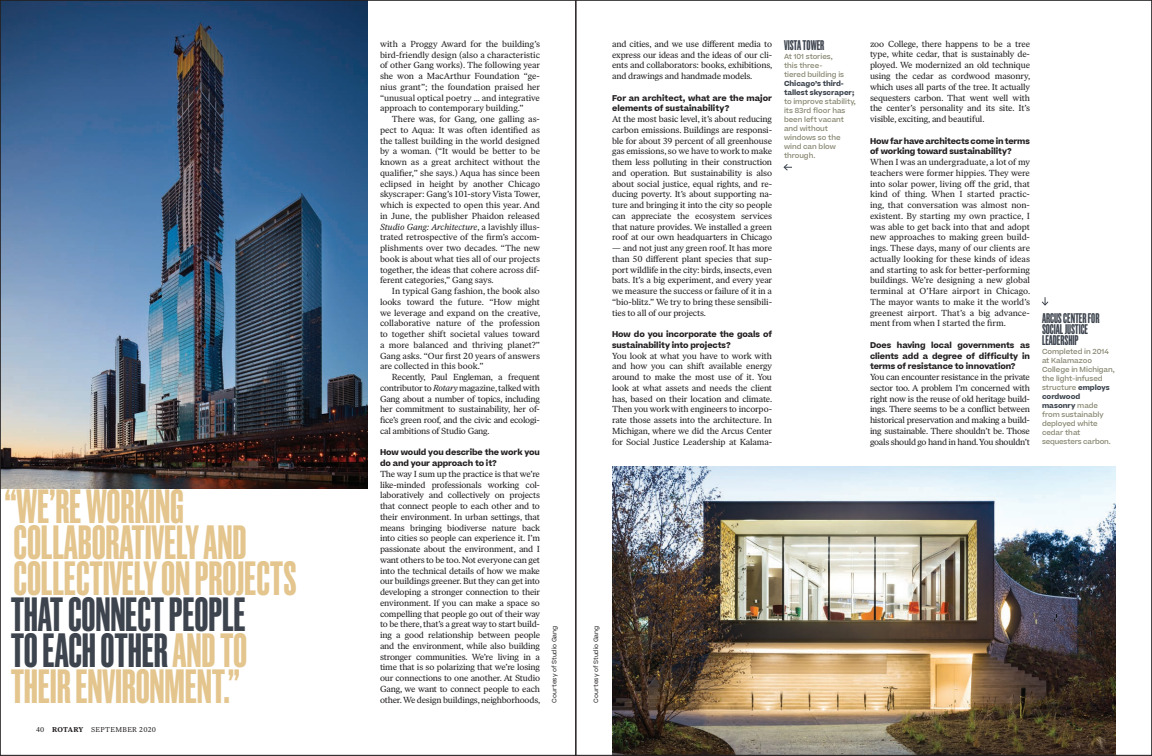
<style>
.page{position:relative;width:1152px;height:756px;background:#fff}
.page>*{position:absolute;margin:0;border:0;box-sizing:border-box;transform-origin:0 0}
.t1{font:700 48px/36px "Grotzec Narrow";letter-spacing:-.005em;color:#e3c58d}
.t2{font:700 14px/11px "Grotzec Narrow";letter-spacing:-.005em;color:#3d444e}
.t3{font:8.8px/10.8px "Ivar Text";letter-spacing:-.015em;color:#231f20;text-align:justify}
.t4{font:700 8px/10.8px "Beatrice";letter-spacing:-.01em;color:#231f20}
.t5{font:500 7px/9px "Beatrice";letter-spacing:-.005em;color:#868570}
.t6{font:7px "Ivar Text";letter-spacing:.05em;color:#231f20}
.t7{font:6px "Beatrice";color:#231f20}
.photo-credit{font:700 6px "Scout";letter-spacing:.075em;color:#231f20}
.s1{color:#3d444e}
.s2{font-weight:700}
.s3{font-style:italic}
.s4{font-weight:700;color:#3d444e}
</style>
<div class="page">
<img style="left:612px;top:466px;width:504px;height:287px">
<img style="left:2px;top:2px;width:366px;height:487px">
<svg style="left:784px;top:164px;width:8px;height:7px"></svg>
<svg style="left:1042px;top:297px;width:6px;height:8px"></svg>
<hr style="left:575px;top:0;width:1px;height:756px;background:#231f20">
<hr style="left:576px;top:0;width:1px;height:756px;background:#231f20">
<p class="t1" style="left:5px;top:485px;width:294px">“WE’RE WORKING<br>COLLABORATIVELY AND<br>COLLECTIVELY ON PROJECTS<br><span class="s1">THAT CONNECT PEOPLE<br>TO EACH OTHER</span> AND TO<br>THEIR ENVIRONMENT.”</p>
<p class="t6" style="left:36px;top:725px;width:122px">40 <span class="s2">ROTARY</span> SEPTEMBER 2020</p>
<p class="t3" style="left:380px;top:38px;width:162px">with a Proggy Award for the building’s bird-friendly design (also a characteristic of other Gang works). The following year she won a MacArthur Foundation “ge&shy;nius grant”; the foundation praised her “unusual optical poetry ... and integrative approach to contemporary building.”</p>
<p class="t3" style="left:380px;top:114px;width:162px;text-indent:12px">There was, for Gang, one galling as&shy;pect to Aqua: It was often identified as the tallest building in the world designed by a woman. (“It would be better to be known as a great architect without the qualifier,” she says.) Aqua has since been eclipsed in height by another Chicago skyscraper: Gang’s 101-story Vista Tower, which is expected to open this year. And in June, the publisher Phaidon released <span class="s3">Studio Gang: Architecture</span>, a lavishly illus&shy;trated retrospective of the firm’s accom&shy;plishments over two decades. “The new book is about what ties all of our projects together, the ideas that cohere across dif&shy;ferent categories,” Gang says.</p>
<p class="t3" style="left:380px;top:286px;width:162px;text-indent:12px">In typical Gang fashion, the book also looks toward the future. “How might we leverage and expand on the creative, collaborative nature of the profession to together shift societal values toward a more balanced and thriving planet?” Gang asks. “Our first 20 years of answers are collected in this book.”</p>
<p class="t3" style="left:380px;top:372px;width:162px;text-indent:12px">Recently, Paul Engleman, a frequent contributor to <span class="s3">Rotary</span> magazine, talked with Gang about a number of topics, including her commitment to sustainability, her of&shy;fice’s green roof, and the civic and ecologi&shy;cal ambitions of Studio Gang.</p>
<p class="t4" style="left:380px;top:447px;width:161px">How would you describe the work you do and your approach to it?</p>
<p class="t3" style="left:380px;top:468px;width:162px">The way I sum up the practice is that we’re like-minded professionals working col&shy;laboratively and collectively on projects that connect people to each other and to their environment. In urban settings, that means bringing biodiverse nature back into cities so people can experience it. I’m passionate about the environment, and I want others to be too. Not everyone can get into the technical details of how we make our buildings greener. But they can get into developing a stronger connection to their environment. If you can make a space so compelling that people go out of their way to be there, that’s a great way to start build&shy;ing a good relationship between people and the environment, while also building stronger communities. We’re living in a time that is so polarizing that we’re losing our connections to one another. At Studio Gang, we want to connect people to each other. We design buildings, neighborhoods,</p>
<p class="t7" style="left:550px;top:702px;width:78px;rotate:-90deg">Courtesy of Studio Gang</p>
<p class="t7" style="left:592px;top:702px;width:78px;rotate:-90deg">Courtesy of Studio Gang</p>
<p class="t3" style="left:612px;top:38px;width:162px">and cities, and we use different media to express our ideas and the ideas of our cli&shy;ents and collaborators: books, exhibitions, and drawings and handmade models.</p>
<p class="t4" style="left:612px;top:92px;width:161px">For an architect, what are the major elements of sustainability?</p>
<p class="t3" style="left:612px;top:114px;width:161px">At the most basic level, it’s about reducing carbon emissions. Buildings are responsi&shy;ble for about 39 percent of all greenhouse gas emissions, so we have to work to make them less polluting in their construction and operation. But sustainability is also about social justice, equal rights, and re&shy;ducing poverty. It’s about supporting na&shy;ture and bringing it into the city so people can appreciate the ecosystem services that nature provides. We installed a green roof at our own headquarters in Chicago</p>
<p class="t3" style="left:612px;top:243px;width:162px">— and not just any green roof. It has more than 50 different plant species that sup&shy;port wildlife in the city: birds, insects, even bats. It’s a big experiment, and every year we measure the success or failure of it in a “bio-blitz.” We try to bring these sensibili&shy;ties to all of our projects.</p>
<p class="t4" style="left:612px;top:329px;width:161px">How do you incorporate the goals of sustainability into projects?</p>
<p class="t3" style="left:612px;top:350px;width:162px">You look at what you have to work with and how you can shift available energy around to make the most use of it. You look at what assets and needs the client has, based on their location and climate.<br>Then you work with engineers to incorpo&shy;rate those assets into the architecture. In Michigan, where we did the Arcus Center for Social Justice Leadership at Kalama-</p>
<p class="t2" style="left:784px;top:39px;width:42px">VISTA TOWER</p>
<p class="t5" style="left:784px;top:52px;width:73px">At 101 stories,<br>this three-<br>tiered building is<br><span class="s4">Chicago’s third&shy;tallest skyscraper; </span>to improve stability, its 83rd floor has been left vacant and without windows so the wind can blow through.</p>
<p class="t3" style="left:870px;top:38px;width:162px">zoo College, there happens to be a tree type, white cedar, that is sustainably de&shy;ployed. We modernized an old technique using the cedar as cordwood masonry, which uses all parts of the tree. It actually sequesters carbon. That went well with the center’s personality and its site. It’s visible, exciting, and beautiful.</p>
<p class="t4" style="left:870px;top:135px;width:162px">How far have architects come in terms of working toward sustainability?</p>
<p class="t3" style="left:870px;top:157px;width:162px">When I was an undergraduate, a lot of my teachers were former hippies. They were into solar power, living off the grid, that kind of thing. When I started practic&shy;ing, that conversation was almost non&shy;existent. By starting my own practice, I was able to get back into that and adopt new approaches to making green build&shy;ings. These days, many of our clients are actually looking for these kinds of ideas and starting to ask for better-performing buildings. We’re designing a new global terminal at O’Hare airport in Chicago.<br>The mayor wants to make it the world’s greenest airport. That’s a big advance&shy;ment from when I started the firm.</p>
<p class="t4" style="left:870px;top:339px;width:162px;text-align:justify">Does having local governments as clients add a degree of difficulty in terms of resistance to innovation?</p>
<p class="t3" style="left:870px;top:372px;width:162px">You can encounter resistance in the private sector too. A problem I’m concerned with right now is the reuse of old heritage build&shy;ings. There seems to be a conflict between historical preservation and making a build&shy;ing sustainable. There shouldn’t be. Those goals should go hand in hand. You shouldn’t</p>
<p class="t2" style="left:1042px;top:312px;width:59px">ARCUS CENTER FOR<br>SOCIAL JUSTICE<br>LEADERSHIP</p>
<p class="t5" style="left:1042px;top:347px;width:74px">Completed in 2014 at Kalamazoo<br>College in Michigan, the light-infused structure <span class="s4">employs cordwood masonry</span> made from sustainably deployed white cedar that sequesters carbon.</p>
<p class="photo-credit" style="left:1100px;top:702px;width:34px;rotate:-90deg">IWAN BAAN</p>
</div>
